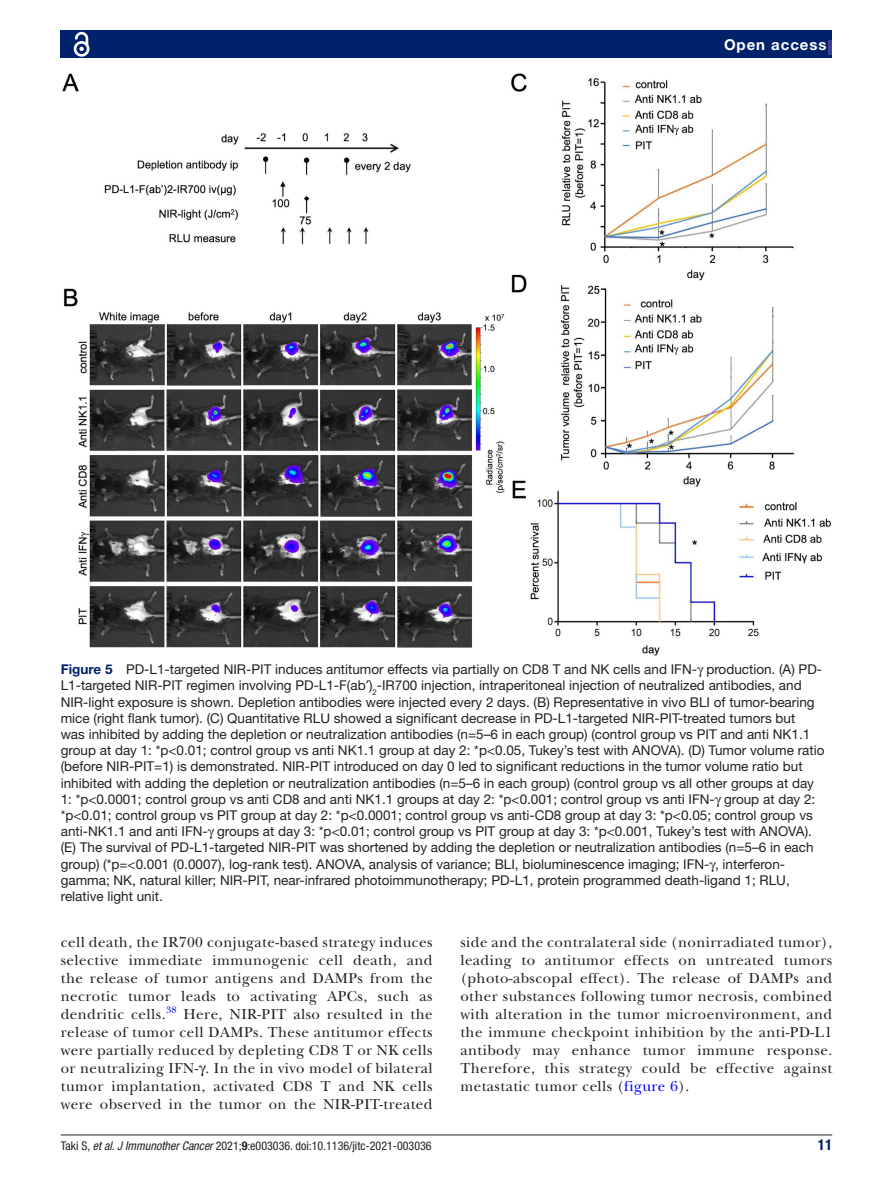
<style>
.page{position:relative;width:893px;height:1191px;background:#fff}
.page>*{position:absolute;margin:0;border:0;box-sizing:border-box;transform-origin:0 0}
.t1{font:15px/18px "New Baskerville";letter-spacing:.03em;color:#231f20;text-align:justify}
.t2{font:700 15px "Helvetica Neue LT Std";letter-spacing:.065em;color:#fff}
.t3{font:700 condensed 15px "Helvetica Neue LT Std";color:#00226b}
.t4{font:13.5px/16.2px "Helvetica Neue LT Std";color:#231f20}
.t5{font:condensed 12px "Helvetica Neue LT Std";color:#231f20}
.s1{font-weight:700;color:#00226b}
.s2{color:#00f}
.s3{font-style:italic}
.s4{font-weight:700}
</style>
<div class="page">
<hr style="left:61px;top:1134px;width:771px;height:1px;background:#231f20">
<div style="left:61px;top:31px;width:771px;height:27px;background:#00226b"></div>
<hr style="left:828px;top:40px;width:4px;height:15px;background:#414099">
<svg style="left:73px;top:31px;width:17px;height:26px"></svg>
<img style="left:62px;top:73px;width:769px;height:583px">
<p class="t2" style="left:724px;top:35px;width:104px">Open access</p>
<p class="t4" style="left:61px;top:661px;width:765px"><span class="s1">Figure 5</span> PD-L1-targeted NIR-PIT induces antitumor effects via partially on CD8 T and NK cells and IFN- production. (A) PD-L1-targeted NIR-PIT regimen involving PD-L1-F(ab )<sub>2</sub>-IR700 injection, intraperitoneal injection of neutralized antibodies, and NIR-light exposure is shown. Depletion antibodies were injected every 2 days. (B) Representative in vivo BLI of tumor-bearing mice (right flank tumor). (C) Quantitative RLU showed a significant decrease in PD-L1-targeted NIR-PIT-treated tumors but<br>was inhibited by adding the depletion or neutralization antibodies (n=5–6 in each group) (control group vs PIT and anti NK1.1 group at day 1: *p&lt;0.01; control group vs anti NK1.1 group at day 2: *p&lt;0.05, Tukey’s test with ANOVA). (D) Tumor volume ratio (before NIR-PIT=1) is demonstrated. NIR-PIT introduced on day 0 led to significant reductions in the tumor volume ratio but inhibited with adding the depletion or neutralization antibodies (n=5–6 in each group) (control group vs all other groups at day 1: *p&lt;0.0001; control group vs anti CD8 and anti NK1.1 groups at day 2: *p&lt;0.001; control group vs anti IFN- group at day 2: *p&lt;0.01; control group vs PIT group at day 2: *p&lt;0.0001; control group vs anti-CD8 group at day 3: *p&lt;0.05; control group vs anti-NK1.1 and anti IFN- groups at day 3: *p&lt;0.01; control group vs PIT group at day 3: *p&lt;0.001, Tukey’s test with ANOVA). (E) The survival of PD-L1-targeted NIR-PIT was shortened by adding the depletion or neutralization antibodies (n=5–6 in each group) (*p=&lt;0.001 (0.0007), log-rank test). ANOVA, analysis of variance; BLI, bioluminescence imaging; IFN- , interferon&shy;gamma; NK, natural killer; NIR-PIT, near-infrared photoimmunotherapy; PD-L1, protein programmed death-ligand 1; RLU, relative light unit.</p>
<p class="t1" style="left:61px;top:933px;width:373px">cell death, the IR700 conjugate-based strategy induces selective immediate immunogenic cell death, and the release of tumor antigens and DAMPs from the necrotic tumor leads to activating APCs, such as dendritic cells.<sup>38</sup></p>
<p class="t1" style="left:61px;top:1005px;width:373px;text-indent:123px">Here, NIR-PIT also resulted in the release of tumor cell DAMPs. These antitumor effects were partially reduced by depleting CD8 T or NK cells or neutralizing IFN- . In the in vivo model of bilateral tumor implantation, activated CD8 T and NK cells were observed in the tumor on the NIR-PIT-treated</p>
<p class="t1" style="left:460px;top:933px;width:373px">side and the contralateral side (nonirradiated tumor), leading to antitumor effects on untreated tumors (photo-abscopal effect). The release of DAMPs and other substances following tumor necrosis, combined with alteration in the tumor microenvironment, and the immune checkpoint inhibition by the anti-PD-L1 antibody may enhance tumor immune response.<br>Therefore, this strategy could be effective against metastatic tumor cells (<span class="s2">figure 6</span>).</p>
<p class="t5" style="left:61px;top:1138px;width:372px">Taki S, <span class="s3">et al</span>. <span class="s3">J Immunother Cancer</span> 2021;<span class="s4">9</span>:e003036. doi:10.1136/jitc-2021-003036</p>
<p class="t3" style="left:818px;top:1135px;width:16px">11</p>
</div>
